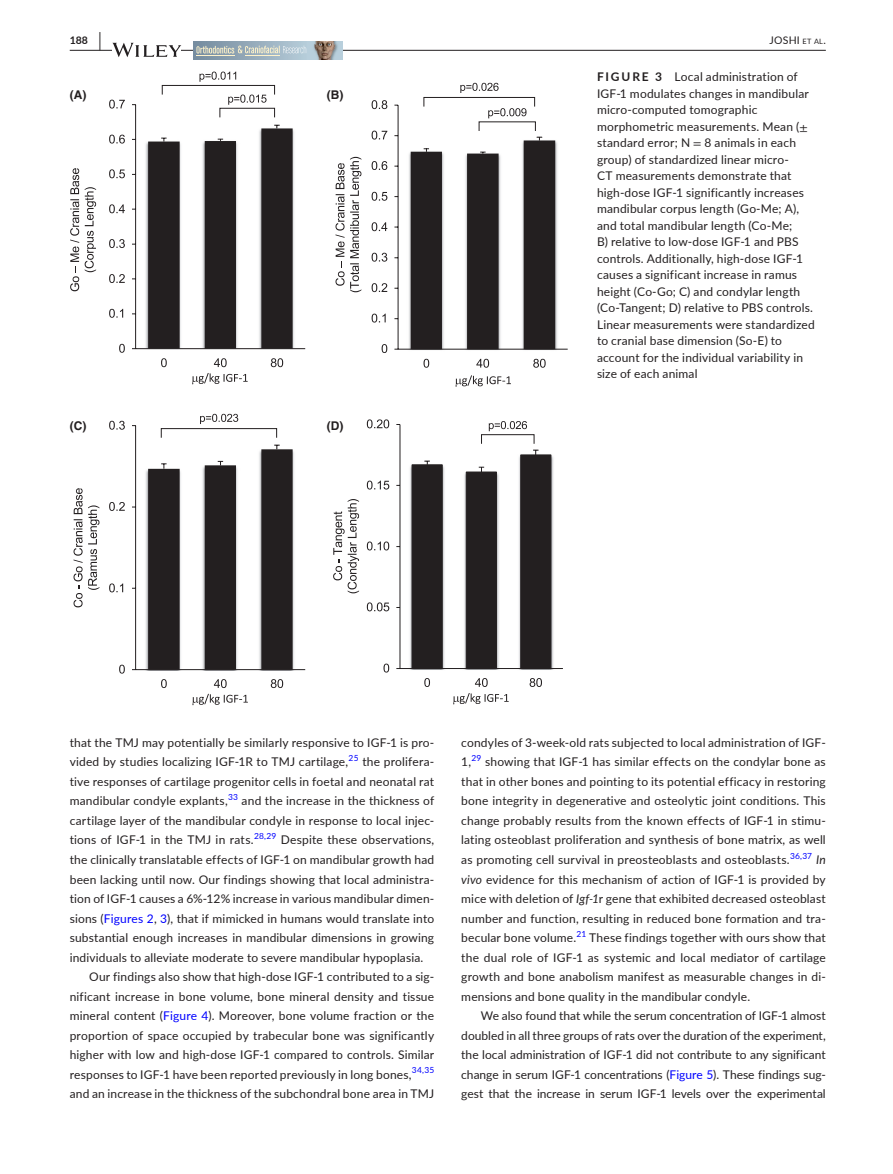
<style>
.page{position:relative;width:893px;height:1174px;background:#fff}
.page>*{position:absolute;margin:0;border:0;box-sizing:border-box;transform-origin:0 0}
.t1{font:12px/19.5px "Lato";letter-spacing:.015em;color:#231f20}
.t2{font:700 12px "Helvetica";color:#231f20}
.t3{font:10.5px "Lato";letter-spacing:.015em;color:#231f20}
.t4{font:700 10.5px "Lato";color:#231f20}
.t5{font:8.4px "Lato";color:#00f}
.s1{font-size:19.5px}
.s2{font-size:7.35px}
.s3{font-weight:700}
.s4{font-family:"STIX"}
.s5{color:#00f}
.s6{font-style:italic}
</style>
<div class="page">
<hr style="left:70px;top:50px;width:756px;height:1px;background:#231f20">
<svg style="left:112px;top:43px;width:69px;height:14px"></svg>
<svg style="left:193px;top:41px;width:149px;height:1px"></svg>
<div style="left:193px;top:42px;width:115px;height:17px;background:linear-gradient(to right,#748a9d,#b6ccd8)"></div>
<svg style="left:196px;top:46px;width:110px;height:8px"></svg>
<hr style="left:245px;top:55px;width:35px;height:1px;background:#fef2ca">
<hr style="left:197px;top:55px;width:38px;height:1px;background:#fef2ca">
<img style="left:308px;top:42px;width:34px;height:17px">
<img style="left:144px;top:126px;width:416px;height:544px">
<svg style="left:74px;top:488px;width:25px;height:119px"></svg>
<svg style="left:148px;top:445px;width:145px;height:224px"></svg>
<hr style="left:135px;top:425px;width:1px;height:244px;background:#231f20">
<hr style="left:136px;top:669px;width:169px;height:1px;background:#231f20">
<svg style="left:119px;top:664px;width:6px;height:9px"></svg>
<svg style="left:109px;top:583px;width:14px;height:9px"></svg>
<svg style="left:109px;top:502px;width:16px;height:9px"></svg>
<svg style="left:109px;top:421px;width:16px;height:9px"></svg>
<svg style="left:161px;top:679px;width:6px;height:9px"></svg>
<svg style="left:214px;top:679px;width:13px;height:9px"></svg>
<svg style="left:271px;top:679px;width:12px;height:9px"></svg>
<div style="left:161px;top:428px;width:116px;height:10px;border:1px solid #231f20"></div>
<svg style="left:200px;top:414px;width:38px;height:10px"></svg>
<svg style="left:192px;top:694px;width:56px;height:11px"></svg>
<svg style="left:148px;top:125px;width:145px;height:223px"></svg>
<hr style="left:135px;top:105px;width:1px;height:244px;background:#231f20">
<hr style="left:136px;top:348px;width:169px;height:1px;background:#231f20">
<svg style="left:119px;top:344px;width:6px;height:9px"></svg>
<svg style="left:109px;top:309px;width:14px;height:9px"></svg>
<svg style="left:109px;top:274px;width:16px;height:9px"></svg>
<svg style="left:109px;top:239px;width:16px;height:9px"></svg>
<svg style="left:109px;top:204px;width:16px;height:9px"></svg>
<svg style="left:109px;top:169px;width:16px;height:9px"></svg>
<svg style="left:109px;top:135px;width:16px;height:9px"></svg>
<svg style="left:109px;top:100px;width:16px;height:9px"></svg>
<svg style="left:161px;top:358px;width:6px;height:9px"></svg>
<svg style="left:214px;top:358px;width:13px;height:9px"></svg>
<svg style="left:271px;top:358px;width:12px;height:9px"></svg>
<svg style="left:70px;top:168px;width:9px;height:123px"></svg>
<svg style="left:85px;top:187px;width:11px;height:85px"></svg>
<div style="left:162px;top:85px;width:113px;height:10px;border:1px solid #231f20"></div>
<svg style="left:199px;top:72px;width:37px;height:10px"></svg>
<div style="left:219px;top:108px;width:56px;height:10px;border:1px solid #231f20"></div>
<svg style="left:228px;top:95px;width:39px;height:10px"></svg>
<svg style="left:192px;top:373px;width:56px;height:11px"></svg>
<svg style="left:488px;top:108px;width:38px;height:10px"></svg>
<svg style="left:411px;top:137px;width:144px;height:212px"></svg>
<hr style="left:398px;top:105px;width:1px;height:244px;background:#231f20">
<hr style="left:398px;top:349px;width:170px;height:1px;background:#231f20">
<svg style="left:382px;top:344px;width:5px;height:9px"></svg>
<svg style="left:372px;top:314px;width:14px;height:8px"></svg>
<svg style="left:372px;top:283px;width:15px;height:9px"></svg>
<svg style="left:372px;top:253px;width:15px;height:9px"></svg>
<svg style="left:372px;top:222px;width:15px;height:9px"></svg>
<svg style="left:372px;top:192px;width:15px;height:9px"></svg>
<svg style="left:372px;top:161px;width:15px;height:9px"></svg>
<svg style="left:372px;top:131px;width:15px;height:9px"></svg>
<svg style="left:372px;top:100px;width:15px;height:9px"></svg>
<svg style="left:423px;top:359px;width:6px;height:9px"></svg>
<svg style="left:476px;top:359px;width:13px;height:9px"></svg>
<svg style="left:533px;top:359px;width:13px;height:9px"></svg>
<svg style="left:335px;top:157px;width:26px;height:135px"></svg>
<div style="left:423px;top:97px;width:112px;height:10px;border:1px solid #231f20"></div>
<svg style="left:460px;top:83px;width:39px;height:10px"></svg>
<svg style="left:456px;top:375px;width:55px;height:12px"></svg>
<svg style="left:411px;top:449px;width:141px;height:219px"></svg>
<hr style="left:400px;top:424px;width:1px;height:244px;background:#231f20">
<hr style="left:400px;top:668px;width:163px;height:1px;background:#231f20">
<svg style="left:383px;top:663px;width:6px;height:9px"></svg>
<svg style="left:367px;top:602px;width:22px;height:9px"></svg>
<svg style="left:367px;top:541px;width:22px;height:9px"></svg>
<svg style="left:367px;top:480px;width:22px;height:9px"></svg>
<svg style="left:367px;top:419px;width:22px;height:9px"></svg>
<svg style="left:424px;top:678px;width:6px;height:9px"></svg>
<svg style="left:475px;top:678px;width:13px;height:9px"></svg>
<svg style="left:530px;top:678px;width:12px;height:9px"></svg>
<svg style="left:333px;top:499px;width:26px;height:94px"></svg>
<div style="left:481px;top:434px;width:53px;height:10px;border:1px solid #231f20"></div>
<svg style="left:489px;top:421px;width:38px;height:10px"></svg>
<svg style="left:453px;top:693px;width:56px;height:11px"></svg>
<p class="t4" style="left:70px;top:33px;width:33px">188 <span class="s1">|</span></p>
<p class="t3" style="left:770px;top:33px;width:58px">JOSHI <span class="s2">et al</span>.</p>
<p class="t2" style="left:70px;top:87px;width:18px">(A)</p>
<p class="t2" style="left:327px;top:87px;width:18px">(B)</p>
<p class="t2" style="left:70px;top:418px;width:18px">(C)</p>
<p class="t2" style="left:327px;top:418px;width:18px">(D)</p>
<p class="t1" style="left:597px;top:68px;width:219px;line-height:16.5px"><span class="s3">FIGURE 3</span> Local administration of IGF-1 modulates changes in mandibular micro-computed tomographic morphometric measurements. Mean (<span class="s4">± </span>standard error; N <span class="s4">=</span> 8 animals in each group) of standardized linear micro-<br>CT measurements demonstrate that high-dose IGF-1 significantly increases mandibular corpus length (Go-Me; A), and total mandibular length (Co-Me;<br>B) relative to low-dose IGF-1 and PBS controls. Additionally, high-dose IGF-1 causes a significant increase in ramus height (Co-Go; C) and condylar length (Co-Tangent; D) relative to PBS controls.<br>Linear measurements were standardized to cranial base dimension (So-E) to account for the individual variability in size of each animal</p>
<p class="t1" style="left:70px;top:732px;width:366px">that the TMJ may potentially be similarly responsive to IGF-1 is pro&shy;vided by studies localizing IGF-1R to TMJ cartilage,</p>
<p class="t5" style="left:349px;top:752px;width:11px">25</p>
<p class="t1" style="left:362px;top:752px;width:73px">the prolifera-</p>
<p class="t1" style="left:70px;top:771px;width:366px">tive responses of cartilage progenitor cells in foetal and neonatal rat</p>
<p class="t1" style="left:70px;top:791px;width:366px">mandibular condyle explants,<sup>33</sup> and the increase in the thickness of</p>
<p class="t1" style="left:70px;top:810px;width:366px">cartilage layer of the mandibular condyle in response to local injec-</p>
<p class="t1" style="left:70px;top:830px;width:366px">tions of IGF-1 in the TMJ in rats.<sup>28,29</sup> Despite these observations,</p>
<p class="t1" style="left:70px;top:849px;width:366px">the clinically translatable effects of IGF-1 on mandibular growth had</p>
<p class="t1" style="left:70px;top:869px;width:366px">been lacking until now. Our findings showing that local administra-</p>
<p class="t1" style="left:70px;top:888px;width:366px">tion of IGF-1 causes a 6%-12% increase in various mandibular dimen-</p>
<p class="t1" style="left:70px;top:908px;width:366px">sions (<span class="s5">Figures 2</span>, <span class="s5">3</span>), that if mimicked in humans would translate into</p>
<p class="t1" style="left:70px;top:927px;width:366px">substantial enough increases in mandibular dimensions in growing</p>
<p class="t1" style="left:70px;top:947px;width:355px">individuals to alleviate moderate to severe mandibular hypoplasia.</p>
<p class="t1" style="left:89px;top:966px;width:346px">Our findings also show that high-dose IGF-1 contributed to a sig-</p>
<p class="t1" style="left:70px;top:986px;width:366px">nificant increase in bone volume, bone mineral density and tissue</p>
<p class="t1" style="left:70px;top:1005px;width:366px">mineral content (<span class="s5">Figure 4</span>). Moreover, bone volume fraction or the</p>
<p class="t1" style="left:70px;top:1025px;width:366px">proportion of space occupied by trabecular bone was significantly</p>
<p class="t1" style="left:70px;top:1044px;width:366px">higher with low and high-dose IGF-1 compared to controls. Similar</p>
<p class="t1" style="left:70px;top:1064px;width:366px">responses to IGF-1 have been reported previously in long bones,<sup>34,35</sup></p>
<p class="t1" style="left:70px;top:1083px;width:366px">and an increase in the thickness of the subchondral bone area in TMJ</p>
<p class="t1" style="left:461px;top:732px;width:366px">condyles of 3-week-old rats subjected to local administration of IGF-<br>1,</p>
<p class="t5" style="left:472px;top:752px;width:11px">29</p>
<p class="t1" style="left:461px;top:752px;width:366px;text-align:justify;text-indent:24px">showing that IGF-1 has similar effects on the condylar bone as that in other bones and pointing to its potential efficacy in restoring bone integrity in degenerative and osteolytic joint conditions. This change probably results from the known effects of IGF-1 in stimu&shy;lating osteoblast proliferation and synthesis of bone matrix, as well as promoting cell survival in preosteoblasts and osteoblasts.<sup>36,37</sup> <span class="s6">In vivo</span> evidence for this mechanism of action of IGF-1 is provided by mice with deletion of <span class="s6">Igf-1</span>r gene that exhibited decreased osteoblast number and function, resulting in reduced bone formation and tra&shy;becular bone volume.<sup>21</sup> These findings together with ours show that the dual role of IGF-1 as systemic and local mediator of cartilage growth and bone anabolism manifest as measurable changes in di&shy;mensions and bone quality in the mandibular condyle.</p>
<p class="t1" style="left:461px;top:1005px;width:366px;text-align:justify;text-indent:19px">We also found that while the serum concentration of IGF-1 almost doubled in all three groups of rats over the duration of the experiment, the local administration of IGF-1 did not contribute to any significant change in serum IGF-1 concentrations (<span class="s5">Figure 5</span>). These findings sug&shy;gest that the increase in serum IGF-1 levels over the experimental</p>
</div>
